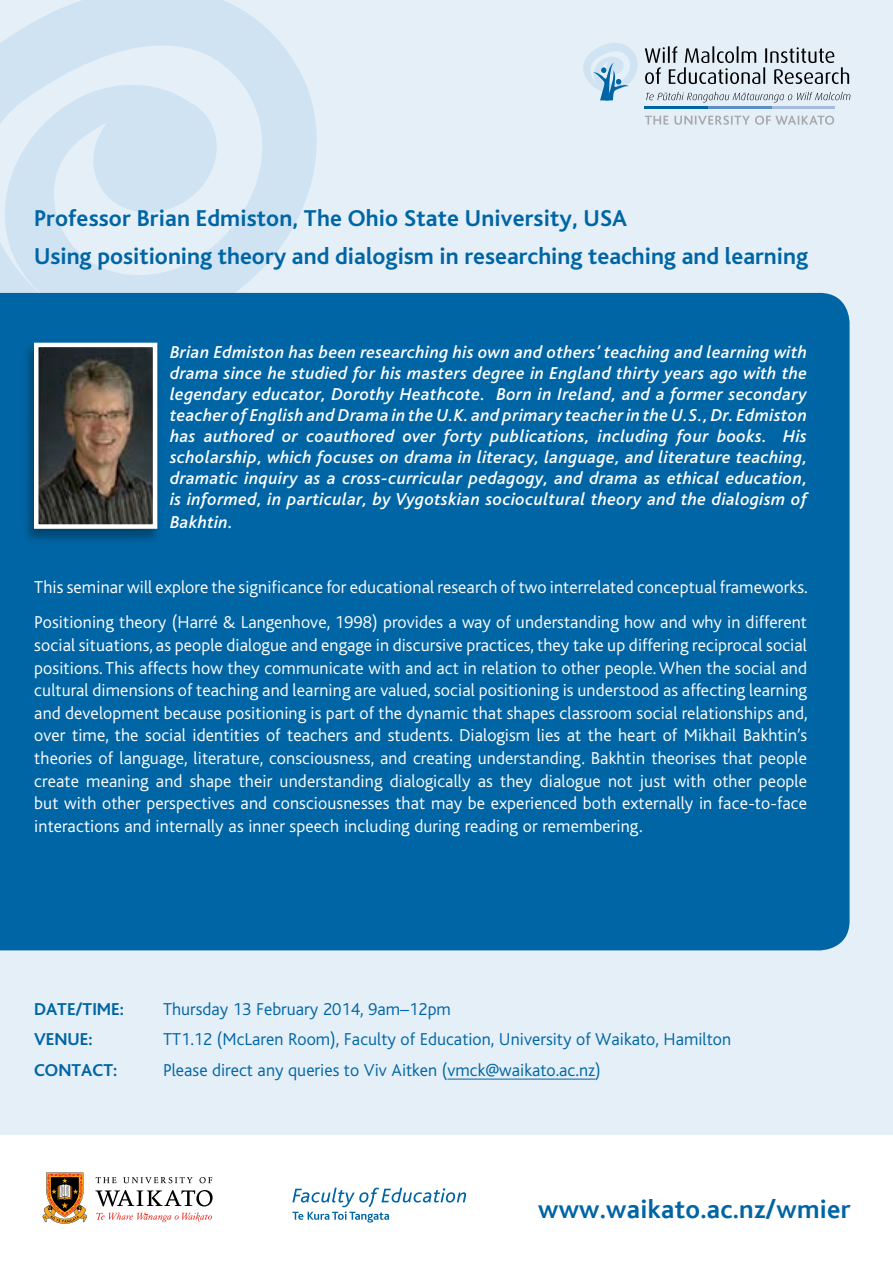
<style>
.page{position:relative;width:893px;height:1263px;background:#fff}
.page>*{position:absolute;margin:0;border:0;box-sizing:border-box;transform-origin:0 0}
.t1{font:27px "Bliss CE Bold";letter-spacing:.01em;color:#0065a4}
.t2{font:700 24px/37.3px "Bliss";color:#0065a4}
.t3{font:300 18px/22.6px "Bliss CE";letter-spacing:.005em;color:#fff}
.t4{font:italic 500 18px/21.3px "Bliss";letter-spacing:.02em;color:#fff;text-align:justify}
.t5{font:300 18px "Bliss CE";color:#0065a4}
.t6{font:700 18px "Bliss";color:#0065a4}
</style>
<div class="page">
<svg style="left:292px;top:1188px;width:174px;height:34px"></svg>
<svg style="left:42px;top:1172px;width:45px;height:52px"></svg>
<svg style="left:96px;top:1177px;width:20px;height:6px"></svg>
<svg style="left:123px;top:1177px;width:70px;height:6px"></svg>
<svg style="left:199px;top:1177px;width:13px;height:6px"></svg>
<svg style="left:96px;top:1212px;width:116px;height:10px"></svg>
<svg style="left:95px;top:1190px;width:118px;height:16px"></svg>
<div style="left:0;top:0;width:893px;height:1135px;background:#e4eff8"></div>
<svg style="left:0;top:0;width:317px;height:293px;fill:#cfe3f2"></svg>
<div style="left:0;top:293px;width:849px;height:657px;background:#0065a4"></div>
<svg style="left:645px;top:46px;width:204px;height:38px"></svg>
<svg style="left:645px;top:116px;width:189px;height:9px"></svg>
<hr style="left:771px;top:106px;width:63px;height:3px;background:#a4bddc">
<hr style="left:708px;top:106px;width:63px;height:3px;background:#5b91c2">
<hr style="left:645px;top:106px;width:63px;height:3px;background:#0065a4">
<svg style="left:646px;top:92px;width:204px;height:10px"></svg>
<svg style="left:583px;top:43px;width:55px;height:57px"></svg>
<hr style="left:447px;top:1079px;width:148px;height:1px;background:#0065a4">
<div style="left:22px;top:342px;width:140px;height:203px;background:#000;opacity:.33"></div>
<img style="left:39px;top:348px;width:113px;height:176px">
<div style="left:34px;top:343px;width:123px;height:186px;border:4px solid #fff"></div>
<h2 class="t2" style="left:34px;top:200px;width:776px">Professor Brian Edmiston, The Ohio State University, USA<br>Using positioning theory and dialogism in researching teaching and learning</h2>
<p class="t4" style="left:170px;top:342px;width:639px">Brian Edmiston has been researching his own and others’ teaching and learning with drama since he studied for his masters degree in England thirty years ago with the legendary educator, Dorothy Heathcote. Born in Ireland, and a former secondary teacher of English and Drama in the U.K. and primary teacher in the U.S., Dr. Edmiston has authored or coauthored over forty publications, including four books. His scholarship, which focuses on drama in literacy, language, and literature teaching, dramatic inquiry as a cross-curricular pedagogy, and drama as ethical education, is informed, in particular, by Vygotskian sociocultural theory and the dialogism of Bakhtin.</p>
<p class="t3" style="left:34px;top:570px;width:775px;line-height:35.4px">This seminar will explore the significance for educational research of two interrelated conceptual frameworks.<br>Positioning theory (Harré &amp; Langenhove, 1998) provides a way of understanding how and why in different</p>
<p class="t3" style="left:34px;top:634px;width:775px;text-align:justify">social situations, as people dialogue and engage in discursive practices, they take up differing reciprocal social positions. This affects how they communicate with and act in relation to other people. When the social and cultural dimensions of teaching and learning are valued, social positioning is understood as affecting learning and development because positioning is part of the dynamic that shapes classroom social relationships and, over time, the social identities of teachers and students. Dialogism lies at the heart of Mikhail Bakhtin’s theories of language, literature, consciousness, and creating understanding. Bakhtin theorises that people create meaning and shape their understanding dialogically as they dialogue not just with other people but with other perspectives and consciousnesses that may be experienced both externally in face-to-face interactions and internally as inner speech including during reading or remembering.</p>
<p class="t6" style="left:34px;top:999px;width:91px">DATE/Time:</p>
<p class="t5" style="left:163px;top:999px;width:289px">Thursday 13 February 2014, 9am–12pm</p>
<p class="t6" style="left:34px;top:1030px;width:60px">venue:</p>
<p class="t5" style="left:163px;top:1030px;width:570px">TT1.12 (McLaren Room), Faculty of Education, University of Waikato, Hamilton</p>
<p class="t6" style="left:34px;top:1061px;width:85px">contact:</p>
<p class="t5" style="left:163px;top:1061px;width:439px">Please direct any queries to Viv Aitken (vmck@waikato.ac.nz)</p>
<h1 class="t1" style="left:538px;top:1194px;width:314px">www.waikato.ac.nz/wmier</h1>
</div>
